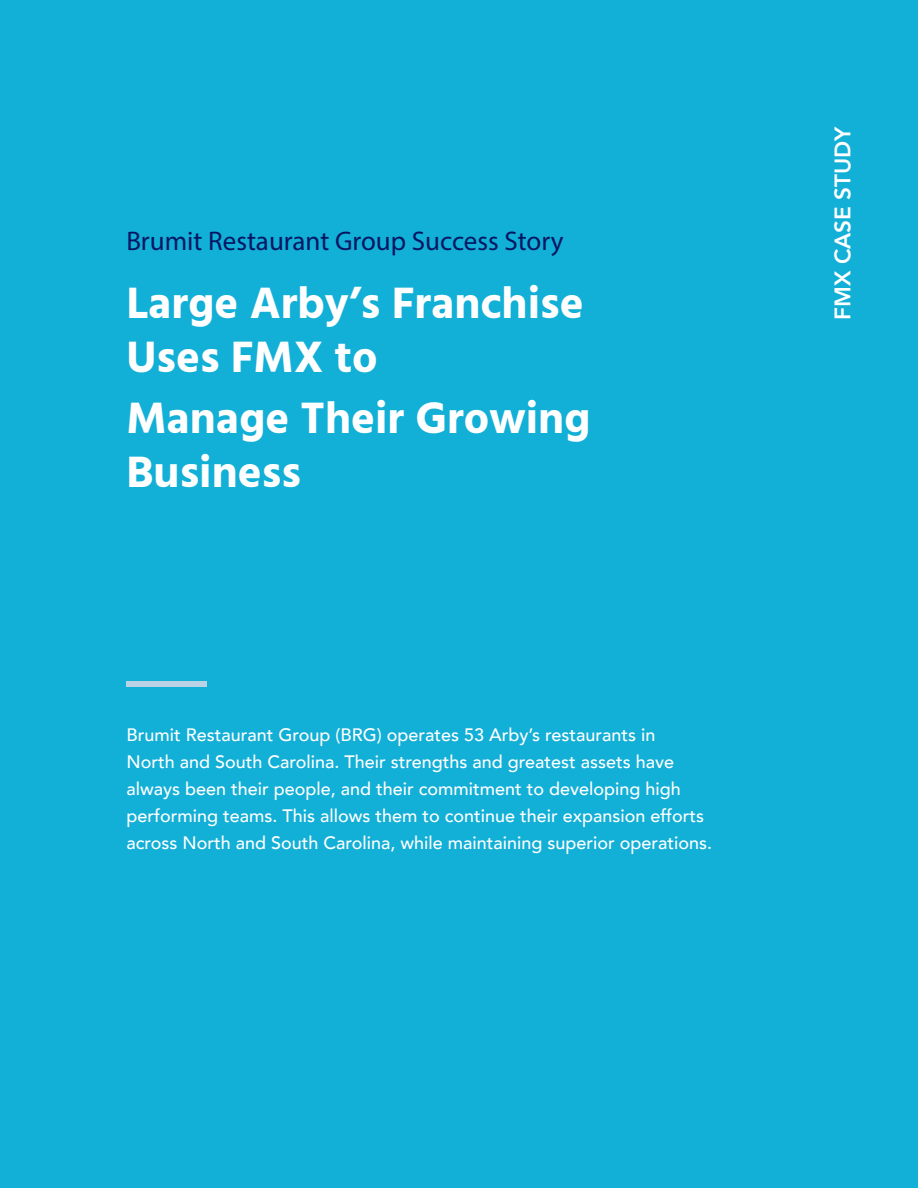
<style>
.page{position:relative;width:918px;height:1188px;background:#12afd7}
.page>*{position:absolute;margin:0;border:0;box-sizing:border-box;transform-origin:0 0}
.t1{font:700 45px/54px "Hind";color:#fff}
.t2{font:27px "Myriad Pro";color:#041662}
.t3{font:800 22.5px "Avenir";letter-spacing:-.005em;color:#fff}
.t4{font:500 18px/27px "Avenir";color:#fff}
</style>
<div class="page">
<div style="left:126px;top:681px;width:81px;height:5px;background:#b9d2e6"></div>
<p class="t2" style="left:126px;top:225px;width:439px">Brumit Restaurant Group Success Story</p>
<p class="t1" style="left:126px;top:275px;width:459px">Large Arby’s Franchise<br>Uses FMX to</p>
<p class="t1" style="left:126px;top:390px;width:466px">Manage Their Growing<br>Business</p>
<p class="t4" style="left:126px;top:720px;width:587px">Brumit Restaurant Group (BRG) operates 53 Arby’s restaurants in<br>North and South Carolina. Their strengths and greatest assets have always been their people, and their commitment to developing high performing teams. This allows them to continue their expansion efforts across North and South Carolina, while maintaining superior operations.</p>
<p class="t3" style="left:825px;top:320px;width:195px;rotate:-90deg">FMX CASE STUDY</p>
</div>
